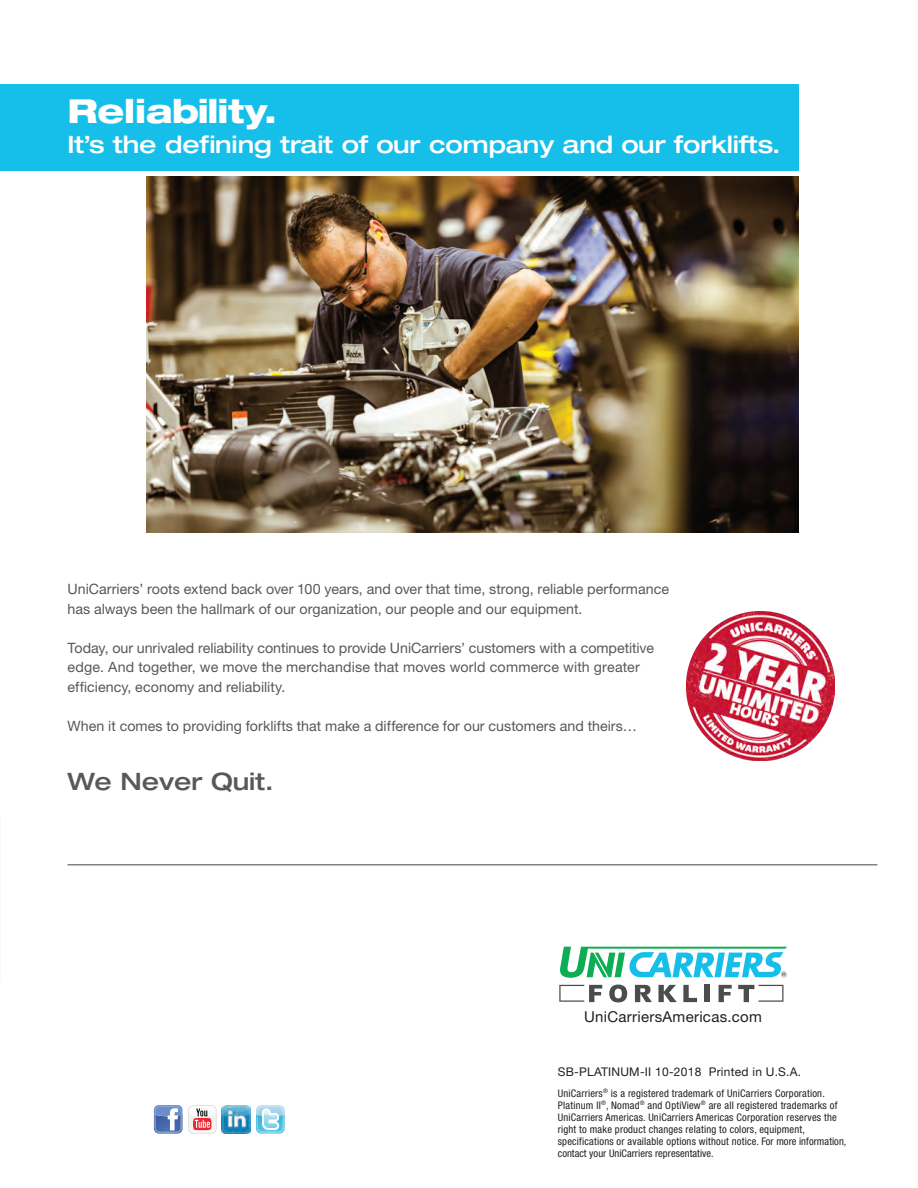
<style>
.page{position:relative;width:918px;height:1188px;background:#fff}
.page>*{position:absolute;margin:0;border:0;box-sizing:border-box;transform-origin:0 0}
.t1{font:800 expanded 33px "Helvetica Neue LT Std";letter-spacing:-.01em;color:#fff}
.t2{font:500 expanded 24px "Helvetica Neue LT Std";color:#fff}
.t3{font:500 expanded 24px "Helvetica Neue LT Std";color:#57585a}
.t4{font:15px "Helvetica Neue LT Std";letter-spacing:.02em;color:#231f20}
.t5{font:14.25px/19.5px "Helvetica Neue LT Std";color:#57585a}
.t6{font:12px "Helvetica Neue LT Std";letter-spacing:.02em;color:#231f20}
.t7{font:condensed 10.5px/12px "Helvetica Neue LT Std";letter-spacing:.02em;color:#231f20}
</style>
<div class="page">
<svg style="left:154px;top:1105px;width:63px;height:29px"></svg>
<img style="left:222px;top:1105px;width:29px;height:29px">
<svg style="left:256px;top:1105px;width:29px;height:29px"></svg>
<svg style="left:559px;top:985px;width:43px;height:17px"></svg>
<svg style="left:609px;top:985px;width:18px;height:17px"></svg>
<svg style="left:635px;top:985px;width:17px;height:17px"></svg>
<svg style="left:658px;top:985px;width:19px;height:17px"></svg>
<svg style="left:683px;top:985px;width:14px;height:17px"></svg>
<div style="left:705px;top:985px;width:5px;height:17px;background:#4b4c4d"></div>
<svg style="left:719px;top:985px;width:13px;height:17px"></svg>
<svg style="left:738px;top:985px;width:45px;height:17px"></svg>
<svg style="left:560px;top:947px;width:227px;height:31px"></svg>
<hr style="left:68px;top:864px;width:810px;height:2px;background:#808285">
<img style="left:146px;top:176px;width:653px;height:356px">
<div style="left:0;top:84px;width:799px;height:87px;background:#15bfe9"></div>
<img style="left:686px;top:612px;width:149px;height:148px">
<p class="t1" style="left:68px;top:90px;width:211px">Reliability.</p>
<p class="t2" style="left:68px;top:129px;width:715px">It’s the defining trait of our company and our forklifts.</p>
<p class="t5" style="left:68px;top:579px;width:603px">UniCarriers’ roots extend back over 100 years, and over that time, strong, reliable performance has always been the hallmark of our organization, our people and our equipment.</p>
<p class="t5" style="left:68px;top:638px;width:588px">Today, our unrivaled reliability continues to provide UniCarriers’ customers with a competitive edge. And together, we move the merchandise that moves world commerce with greater efficiency, economy and reliability.</p>
<p class="t5" style="left:68px;top:716px;width:571px">When it comes to providing forklifts that make a difference for our customers and theirs…</p>
<p class="t3" style="left:68px;top:767px;width:208px">We Never Quit.</p>
<p class="t4" style="left:584px;top:1008px;width:179px">UniCarriersAmericas.com</p>
<p class="t6" style="left:558px;top:1064px;width:245px">SB-PLATINUM-II 10-2018 Printed in U.S.A.</p>
<p class="t7" style="left:558px;top:1087px;width:290px">UniCarriers<sup>®</sup> is a registered trademark of UniCarriers Corporation.<br>Platinum II<sup>®</sup>, Nomad<sup>®</sup> and OptiView<sup>®</sup> are all registered trademarks of UniCarriers Americas. UniCarriers Americas Corporation reserves the right to make product changes relating to colors, equipment, specifications or available options without notice. For more information, contact your UniCarriers representative.</p>
</div>
